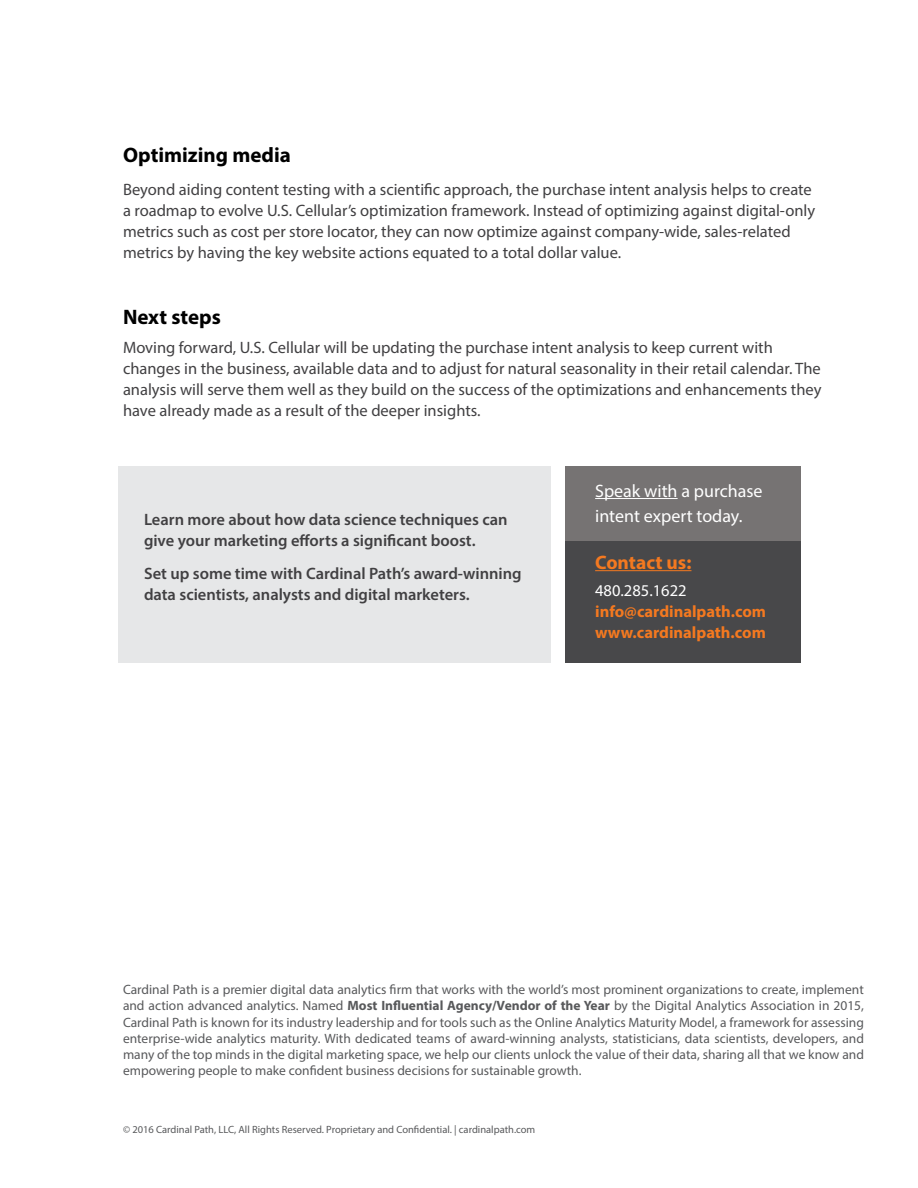
<style>
.page{position:relative;width:918px;height:1188px;background:#fff}
.page>*{position:absolute;margin:0;border:0;box-sizing:border-box;transform-origin:0 0}
.t1{font:700 21px "Myriad Pro";color:#000}
.t2{font:700 19.5px "Myriad Pro";color:#f47920}
.t3{font:18px/25.5px "Myriad Pro";color:#fff}
.t4{font:16.5px/21px "Myriad Pro";color:#414042}
.t5{font:600 16.5px/21px "Myriad Pro";color:#414042}
.t6{font:700 16.5px/21px "Myriad Pro";color:#f47920}
.t7{font:16.5px "Myriad Pro";color:#fff}
.t8{font:13.5px/16.2px "Myriad Pro";color:#58595b;text-align:justify}
.t9{font:10.5px "Myriad Pro";color:#58595b}
.s1{font-weight:700}
</style>
<div class="page">
<div style="left:118px;top:466px;width:433px;height:196px;background:#e6e7e8"></div>
<div style="left:566px;top:466px;width:235px;height:74px;background:#767373"></div>
<div style="left:566px;top:541px;width:235px;height:121px;background:#48484a"></div>
<hr style="left:595px;top:498px;width:83px;height:1px;background:#fff">
<hr style="left:595px;top:570px;width:96px;height:1px;background:#f47920">
<h1 class="t1" style="left:123px;top:141px;width:169px">Optimizing media</h1>
<p class="t4" style="left:123px;top:179px;width:694px">Beyond aiding content testing with a scientific approach, the purchase intent analysis helps to create a roadmap to evolve U.S. Cellular’s optimization framework. Instead of optimizing against digital-only metrics such as cost per store locator, they can now optimize against company-wide, sales-related metrics by having the key website actions equated to a total dollar value.</p>
<h1 class="t1" style="left:123px;top:303px;width:99px">Next steps</h1>
<p class="t4" style="left:123px;top:336px;width:700px">Moving forward, U.S. Cellular will be updating the purchase intent analysis to keep current with changes in the business, available data and to adjust for natural seasonality in their retail calendar. The analysis will serve them well as they build on the success of the optimizations and enhancements they have already made as a result of the deeper insights.</p>
<p class="t5" style="left:144px;top:508px;width:365px">Learn more about how data science techniques can give your marketing efforts a significant boost.</p>
<p class="t5" style="left:144px;top:562px;width:379px">Set up some time with Cardinal Path’s award-winning data scientists, analysts and digital marketers.</p>
<h3 class="t3" style="left:595px;top:478px;width:169px">Speak with a purchase intent expert today.</h3>
<h2 class="t2" style="left:595px;top:549px;width:98px">Contact us:</h2>
<p class="t7" style="left:595px;top:580px;width:93px">480.285.1622</p>
<p class="t6" style="left:595px;top:600px;width:172px">info@cardinalpath.com www.cardinalpath.com</p>
<p class="t8" style="left:123px;top:981px;width:743px">Cardinal Path is a premier digital data analytics firm that works with the world’s most prominent organizations to create, implement and action advanced analytics. Named <span class="s1">Most Influential Agency/Vendor of the Year</span> by the Digital Analytics Association in 2015, Cardinal Path is known for its industry leadership and for tools such as the Online Analytics Maturity Model, a framework for assessing enterprise-wide analytics maturity. With dedicated teams of award-winning analysts, statisticians, data scientists, developers, and many of the top minds in the digital marketing space, we help our clients unlock the value of their data, sharing all that we know and empowering people to make confident business decisions for sustainable growth.</p>
<p class="t9" style="left:123px;top:1123px;width:414px">© 2016 Cardinal Path, LLC, All Rights Reserved. Proprietary and Confidential. | cardinalpath.com</p>
</div>
